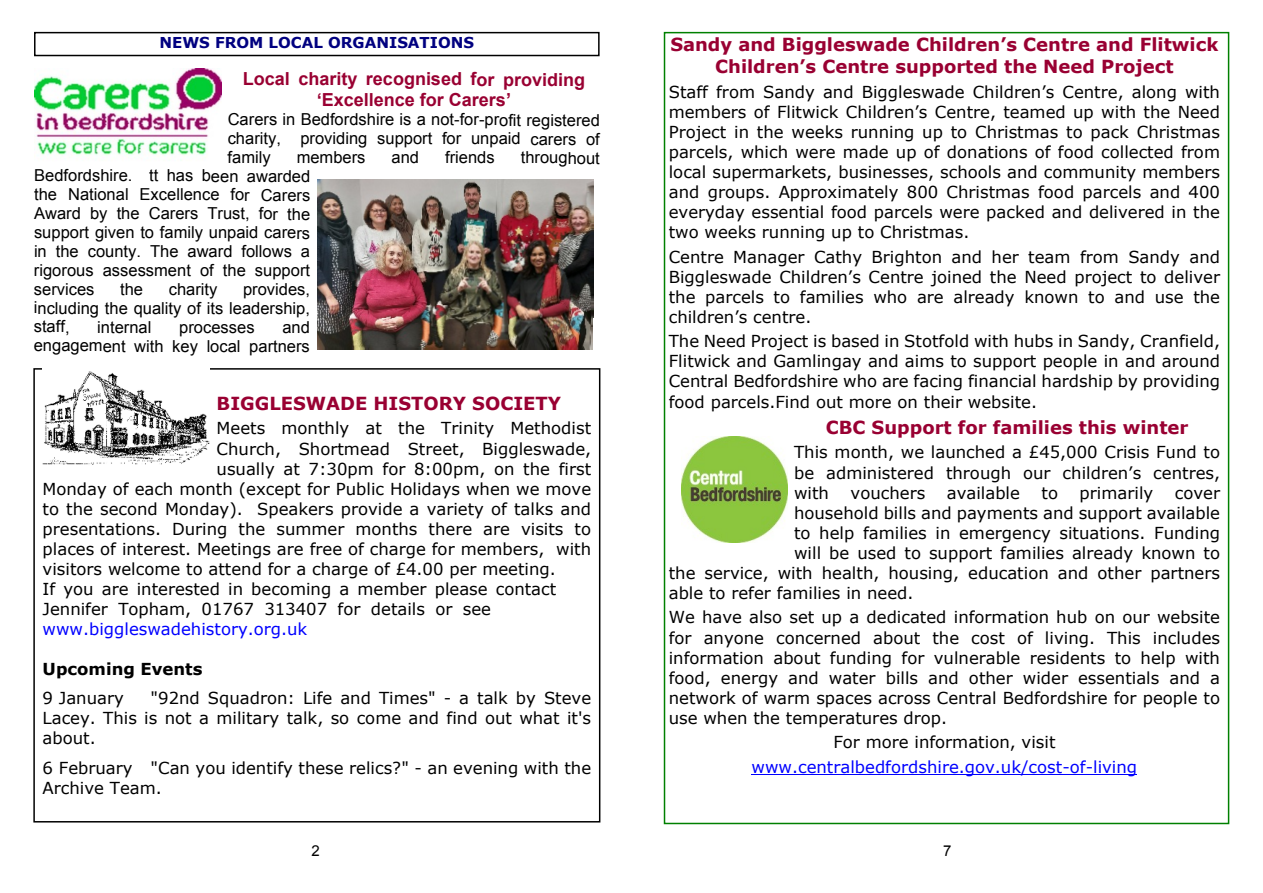
<style>
.page{position:relative;width:1263px;height:893px;background:#fff}
.page>*{position:absolute;margin:0;border:0;box-sizing:border-box;transform-origin:0 0}
.t1{font:700 18px/21.9px "Verdana";color:#990032;text-align:center}
.t2{font:700 18px/20.7px "Arial";color:#990032;text-align:center}
.t3{font:16.5px/20.1px "Verdana";color:#000;text-align:justify}
.t4{font:16.5px/18.9px "Arial";color:#000;text-align:justify}
.t5{font:16.5px "Verdana";color:#00f}
.t6{font:700 16.5px "Verdana";color:#000}
.t7{font:700 15px "Verdana";color:#000080}
.t8{font:15px "Arial";color:#000}
</style>
<div class="page">
<img style="left:34px;top:68px;width:187px;height:93px">
<img style="left:317px;top:179px;width:276px;height:171px">
<div style="left:34px;top:32px;width:566px;height:24px;border:2px solid #000"></div>
<div style="left:33px;top:368px;width:567px;height:454px;border:2px solid #000"></div>
<img style="left:43px;top:369px;width:167px;height:96px">
<hr style="left:752px;top:774px;width:385px;height:1px;background:#00f">
<img style="left:681px;top:436px;width:106px;height:106px">
<p class="t7" style="left:159px;top:36px;width:316px">NEWS FROM LOCAL ORGANISATIONS</p>
<p class="t2" style="left:243px;top:70px;width:344px">Local charity recognised for providing ‘Excellence for Carers’</p>
<p class="t4" style="left:228px;top:112px;width:374px">Carers in Bedfordshire is a not-for-profit registered charity, providing support for unpaid carers of family</p>
<p class="t4" style="left:297px;top:149px;width:70px">members</p>
<p class="t4" style="left:392px;top:149px;width:29px">and</p>
<p class="t4" style="left:445px;top:149px;width:51px">friends</p>
<p class="t4" style="left:521px;top:150px;width:81px">throughout</p>
<p class="t4" style="left:34px;top:168px;width:278px">Bedfordshire. tt has been awarded the National Excellence for Carers Award by the Carers Trust, for the support given to family unpaid carers in the county. The award follows a rigorous assessment of the support services</p>
<p class="t4" style="left:120px;top:281px;width:24px">the</p>
<p class="t4" style="left:169px;top:281px;width:50px">charity</p>
<p class="t4" style="left:34px;top:282px;width:278px;text-indent:209px">provides, including the quality of its leadership, staff,</p>
<p class="t4" style="left:97px;top:319px;width:56px">internal</p>
<p class="t4" style="left:179px;top:319px;width:77px">processes</p>
<p class="t4" style="left:34px;top:319px;width:278px;text-align:right">and<br>engagement with key local partners</p>
<p class="t1" style="left:217px;top:394px;width:346px">BIGGLESWADE HISTORY SOCIETY</p>
<p class="t3" style="left:217px;top:420px;width:376px">Meets monthly at the Trinity Methodist</p>
<p class="t3" style="left:217px;top:440px;width:376px">Church, Shortmead Street, Biggleswade,</p>
<p class="t3" style="left:217px;top:460px;width:376px">usually at 7:30pm for 8:00pm, on the first</p>
<p class="t3" style="left:43px;top:480px;width:550px">Monday of each month (except for Public Holidays when we move</p>
<p class="t3" style="left:43px;top:500px;width:550px">to the second Monday). Speakers provide a variety of talks and</p>
<p class="t3" style="left:43px;top:520px;width:550px">presentations. During the summer months there are visits to</p>
<p class="t3" style="left:43px;top:540px;width:550px">places of interest. Meetings are free of charge for members, with</p>
<p class="t3" style="left:43px;top:560px;width:515px">visitors welcome to attend for a charge of £4.00 per meeting.</p>
<p class="t3" style="left:43px;top:580px;width:515px">If you are interested in becoming a member please contact</p>
<p class="t3" style="left:43px;top:600px;width:450px">Jennifer Topham, 01767 313407 for details or see</p>
<p class="t5" style="left:43px;top:622px;width:266px">www.biggleswadehistory.org.uk</p>
<p class="t6" style="left:43px;top:663px;width:161px">Upcoming Events</p>
<p class="t3" style="left:43px;top:690px;width:83px">9 January</p>
<p class="t3" style="left:43px;top:690px;width:550px;text-indent:108px">"92nd Squadron: Life and Times" - a talk by Steve Lacey. This is not a military talk, so come and find out what it's about.</p>
<p class="t3" style="left:43px;top:759px;width:550px">6 February "Can you identify these relics?" - an evening with the<br>Archive Team.</p>
<p class="t8" style="left:312px;top:845px;width:10px">2</p>
<p class="t1" style="left:670px;top:35px;width:549px">Sandy and Biggleswade Children’s Centre and Flitwick<br>Children’s Centre supported the Need Project</p>
<p class="t3" style="left:669px;top:83px;width:553px">Staff from Sandy and Biggleswade Children’s Centre, along with members of Flitwick Children’s Centre, teamed up with the Need Project in the weeks running up to Christmas to pack Christmas parcels, which were made up of donations of food collected from local supermarkets, businesses, schools and community members and groups. Approximately 800 Christmas food parcels and 400 everyday essential food parcels were packed and delivered in the two weeks running up to Christmas.</p>
<p class="t3" style="left:669px;top:248px;width:553px">Centre Manager Cathy Brighton and her team from Sandy and Biggleswade Children’s Centre joined the Need project to deliver the parcels to families who are already known to and use the children’s centre.</p>
<p class="t3" style="left:669px;top:333px;width:553px">The Need Project is based in Stotfold with hubs in Sandy, Cranfield, Flitwick and Gamlingay and aims to support people in and around Central Bedfordshire who are facing financial hardship by providing food parcels.Find out more on their website.</p>
<p class="t1" style="left:826px;top:418px;width:364px">CBC Support for families this winter</p>
<p class="t3" style="left:794px;top:444px;width:427px">This month, we launched a £45,000 Crisis Fund to be administered through our children’s centres, with</p>
<p class="t3" style="left:851px;top:484px;width:76px">vouchers</p>
<p class="t3" style="left:947px;top:484px;width:75px">available</p>
<p class="t3" style="left:1041px;top:484px;width:18px">to</p>
<p class="t3" style="left:1079px;top:484px;width:75px">primarily</p>
<p class="t3" style="left:1175px;top:484px;width:47px">cover</p>
<p class="t3" style="left:794px;top:504px;width:427px">household bills and payments and support available</p>
<p class="t3" style="left:794px;top:524px;width:427px">to help families in emergency situations. Funding</p>
<p class="t3" style="left:794px;top:544px;width:427px">will be used to support families already known to</p>
<p class="t3" style="left:669px;top:564px;width:553px">the service, with health, housing, education and other partners</p>
<p class="t3" style="left:669px;top:584px;width:246px">able to refer families in need.</p>
<p class="t3" style="left:669px;top:609px;width:553px">We have also set up a dedicated information hub on our website for anyone concerned about the cost of living. This includes information about funding for vulnerable residents to help with food, energy and water bills and other wider essentials and a network of warm spaces across Central Bedfordshire for people to use when the temperatures drop.</p>
<p class="t3" style="left:833px;top:734px;width:224px">For more information, visit</p>
<p class="t5" style="left:752px;top:760px;width:387px">www.centralbedfordshire.gov.uk/cost-of-living</p>
<p class="t8" style="left:943px;top:845px;width:10px">7</p>
</div>
